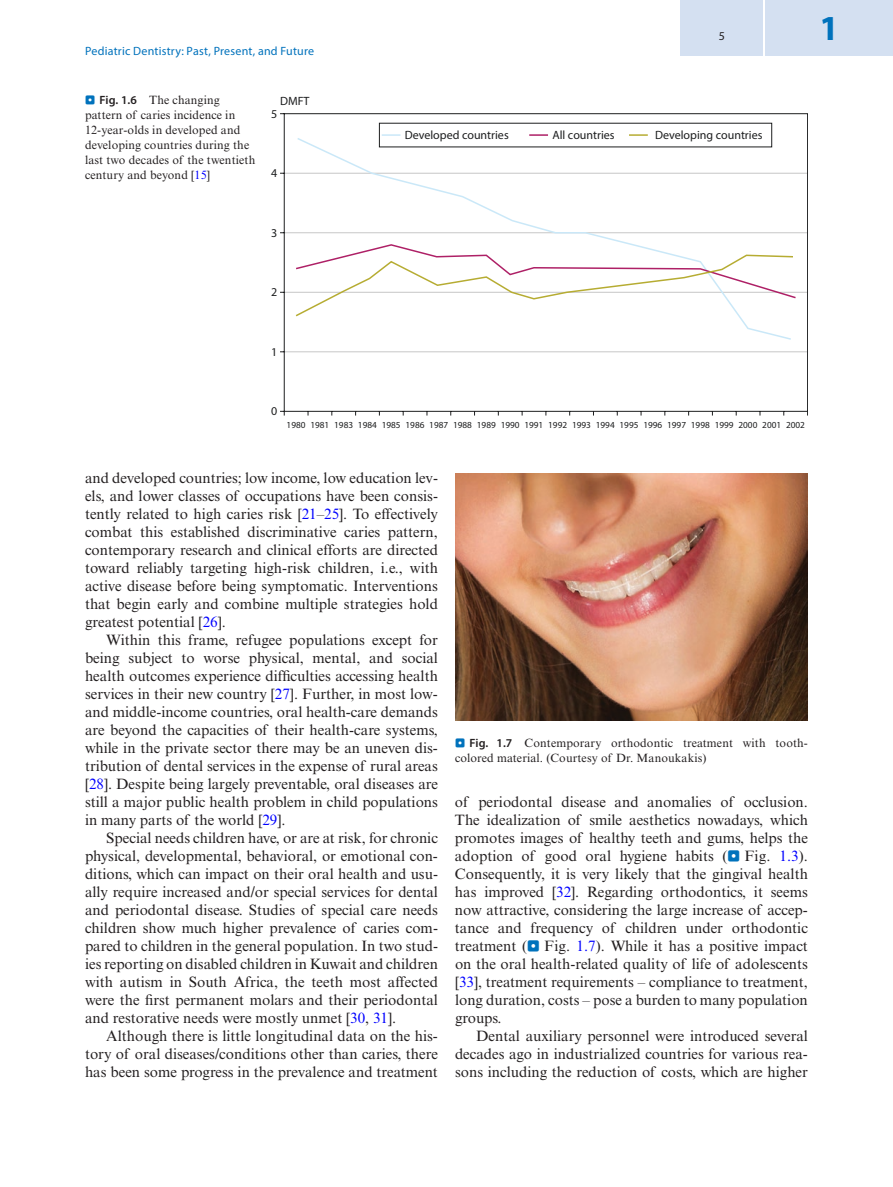
<style>
.page{position:relative;width:893px;height:1187px;background:#fff}
.page>*{position:absolute;margin:0;border:0;box-sizing:border-box;transform-origin:0 0}
.t1{font:700 35.25px "Myriad Pro";color:#0072bc}
.t2{font:15px/18px "Times New Roman MT Std";color:#231f20;text-align:justify}
.t3{font:12px/15px "Times New Roman MT Std";letter-spacing:.01em;color:#231f20}
.t4{font:12px "Myriad Pro Regular 4";color:#1d1e1f}
.t5{font:12px "Myriad Pro";letter-spacing:.015em;color:#0072bc}
.t6{font:12px "Myriad Pro";color:#231f20}
.t7{font:9.3px "Myriad Pro Regular 4";color:#1d1e1f}
.s1{font-family:"Blik Buttons";color:#0072bc}
.s2{font-family:"Myriad Pro";font-weight:600}
.s3{color:#00f}
</style>
<div class="page">
<div style="left:680px;top:0;width:83px;height:55px;background:#d4e0f1"></div>
<div style="left:765px;top:0;width:128px;height:55px;background:#d4e0f1"></div>
<svg style="left:280px;top:113px;width:528px;height:303px"></svg>
<svg style="left:296px;top:136px;width:497px;height:205px"></svg>
<svg style="left:294px;top:243px;width:503px;height:75px"></svg>
<svg style="left:382px;top:134px;width:18px;height:2px"></svg>
<svg style="left:529px;top:134px;width:19px;height:2px"></svg>
<svg style="left:629px;top:134px;width:19px;height:2px"></svg>
<img style="left:455px;top:474px;width:353px;height:246px">
<p class="t5" style="left:85px;top:44px;width:231px">Pediatric Dentistry: Past, Present, and Future</p>
<p class="t3" style="left:85px;top:93px;width:172px"><span class="s1">..</span> <span class="s2">Fig. 1.6</span> The changing pattern of caries incidence in<br>12-year-olds in developed and developing countries during the last two decades of the twentieth century and beyond [<span class="s3">15</span>]</p>
<p class="t4" style="left:280px;top:94px;width:31px">DMFT</p>
<p class="t4" style="left:271px;top:106px;width:8px">5</p>
<p class="t4" style="left:271px;top:166px;width:8px">4</p>
<p class="t4" style="left:271px;top:225px;width:8px">3</p>
<p class="t4" style="left:271px;top:285px;width:8px">2</p>
<p class="t6" style="left:719px;top:29px;width:8px">5</p>
<p class="t4" style="left:405px;top:127px;width:105px">Developed countries</p>
<p class="t4" style="left:552px;top:127px;width:64px">All countries</p>
<p class="t4" style="left:655px;top:127px;width:109px">Developing countries</p>
<h1 class="t1" style="left:819px;top:6px;width:21px">1</h1>
<p class="t4" style="left:271px;top:344px;width:8px">1</p>
<p class="t4" style="left:271px;top:404px;width:8px">0</p>
<p class="t7" style="left:287px;top:419px;width:20px">1980</p>
<p class="t7" style="left:310px;top:419px;width:496px">1981 1983 1984 1985 1986 1987 1988 1989 1990 1991 1992 1993 1994 1995 1996 1997 1998 1999 2000 2001 2002</p>
<p class="t2" style="left:85px;top:469px;width:354px">and developed countries; low income, low education lev&shy;els, and lower classes of occupations have been consis&shy;tently related to high caries risk [<span class="s3">21</span>–<span class="s3">25</span>]. To effectively combat this established discriminative caries pattern, contemporary research and clinical efforts are directed toward reliably targeting high-risk children, i.e., with active disease before being symptomatic. Interventions that begin early and combine multiple strategies hold greatest potential [<span class="s3">26</span>].</p>
<p class="t2" style="left:85px;top:631px;width:354px;text-indent:21px">Within this frame, refugee populations except for being subject to worse physical, mental, and social health outcomes experience difficulties accessing health services in their new country [<span class="s3">27</span>]. Further, in most low&shy;and middle-income countries, oral health-care demands are beyond the capacities of their health-care systems, while in the private sector there may be an uneven dis&shy;tribution of dental services in the expense of rural areas [<span class="s3">28</span>]. Despite being largely preventable, oral diseases are still a major public health problem in child populations in many parts of the world [<span class="s3">29</span>].</p>
<p class="t2" style="left:85px;top:829px;width:354px;text-indent:21px">Special needs children have, or are at risk, for chronic physical, developmental, behavioral, or emotional con&shy;ditions, which can impact on their oral health and usu&shy;ally require increased and/or special services for dental and periodontal disease. Studies of special care needs children show much higher prevalence of caries com&shy;pared to children in the general population. In two stud&shy;ies reporting on disabled children in Kuwait and children with autism in South Africa, the teeth most affected were the first permanent molars and their periodontal and restorative needs were mostly unmet [<span class="s3">30</span>, <span class="s3">31</span>].</p>
<p class="t2" style="left:85px;top:1027px;width:354px;text-indent:21px">Although there is little longitudinal data on the his&shy;tory of oral diseases/conditions other than caries, there has been some progress in the prevalence and treatment</p>
<p class="t3" style="left:455px;top:735px;width:354px"><span class="s1">..</span> <span class="s2">Fig. 1.7</span> Contemporary orthodontic treatment with tooth&shy;colored material. (Courtesy of Dr. Manoukakis)</p>
<p class="t2" style="left:455px;top:792px;width:354px">of periodontal disease and anomalies of occlusion.<br>The idealization of smile aesthetics nowadays, which promotes images of healthy teeth and gums, helps the adoption of good oral hygiene habits (<span class="s1">.</span> Fig. <span class="s3">1.3</span>).<br>Consequently, it is very likely that the gingival health has improved [<span class="s3">32</span>]. Regarding orthodontics, it seems now attractive, considering the large increase of accep&shy;tance and frequency of children under orthodontic treatment (<span class="s1">.</span> Fig. <span class="s3">1.7</span>). While it has a positive impact on the oral health-related quality of life of adolescents [<span class="s3">33</span>], treatment requirements – compliance to treatment, long duration, costs – pose a burden to many population groups.</p>
<p class="t2" style="left:455px;top:1026px;width:354px;text-indent:21px">Dental auxiliary personnel were introduced several decades ago in industrialized countries for various rea&shy;sons including the reduction of costs, which are higher</p>
</div>
